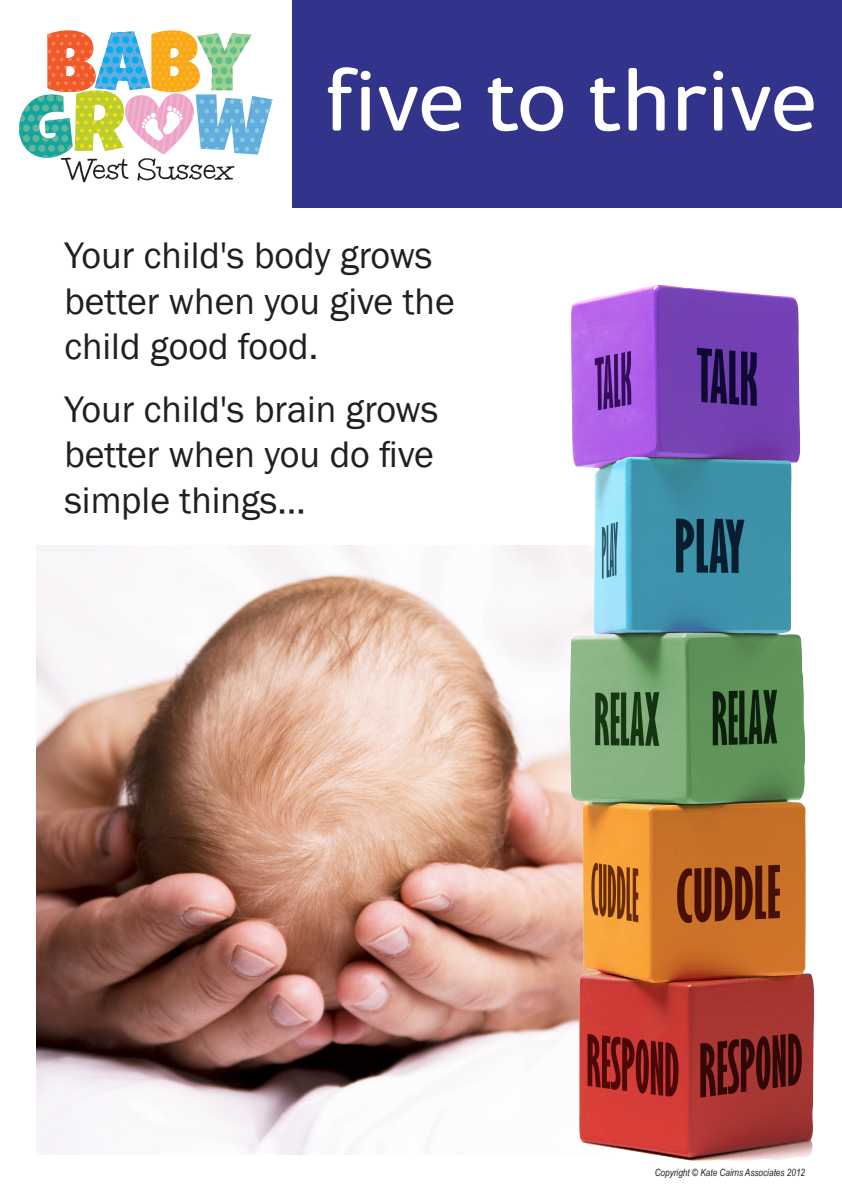
<style>
.page{position:relative;width:842px;height:1191px;background:#fff}
.page>*{position:absolute;margin:0;border:0;box-sizing:border-box;transform-origin:0 0}
.MBB_page_stripe{font:92px "Cambridge Round";color:#fff}
.MBB_body{font:38px/45.6px "Franklin Gothic";color:#231f20}
.t1{font:italic 10px "Arial Narrow";color:#231f20}
</style>
<div class="page">
<svg style="left:19px;top:30px;width:254px;height:152px"></svg>
<img style="left:36px;top:546px;width:532px;height:609px">
<img style="left:568px;top:284px;width:247px;height:877px">
<div style="left:292px;top:0;width:550px;height:207px;background:#32348b"></div>
<p class="MBB_page_stripe" style="left:325px;top:47px;width:494px">five to thrive</p>
<p class="MBB_body" style="left:64px;top:233px;width:392px">Your child's body grows better when you give the child good food.</p>
<p class="MBB_body" style="left:64px;top:387px;width:376px;text-align:justify">Your child's brain grows better when you do five simple things…</p>
<p class="t1" style="left:655px;top:1165px;width:152px">Copyright © Kate Cairns Associates 2012</p>
</div>
